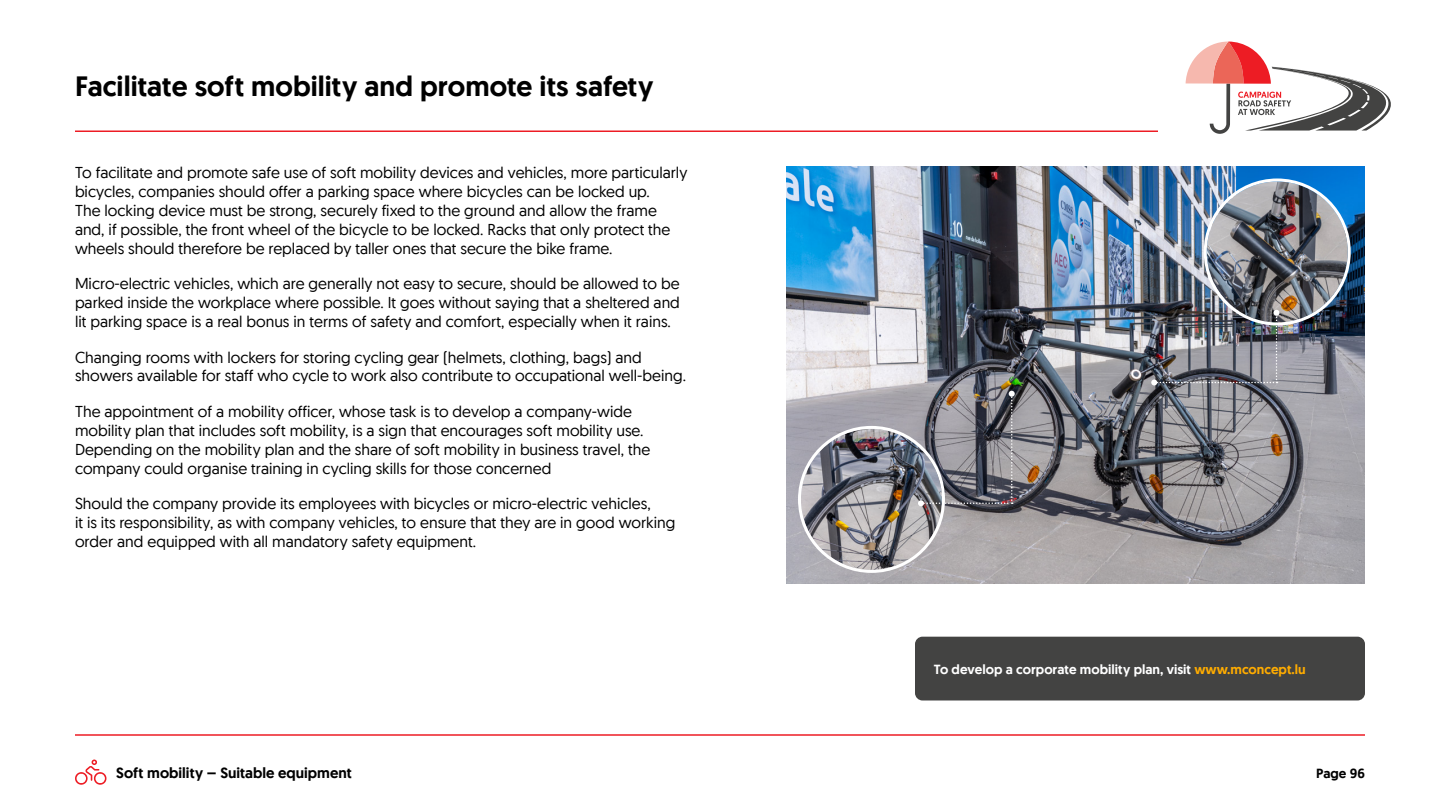
<style>
.page{position:relative;width:1440px;height:810px;background:#fff}
.page>*{position:absolute;margin:0;border:0;box-sizing:border-box;transform-origin:0 0}
.Titre_page{font:500 28.5px "Geomanist";color:#000}
.Body{font:15.75px/18.9px "Geomanist";color:#000}
.t1{font:500 15px "Geomanist";color:#000}
.Zone_rappel_avec_URL{font:500 13.5px "Geomanist";color:#fff}
.t2{font:500 13.5px "Geomanist";color:#000}
.s1{color:#ffac00}
</style>
<div class="page">
<svg style="left:75px;top:760px;width:32px;height:25px"></svg>
<div style="left:915px;top:637px;width:450px;height:63px;background:#434342;border-radius:8px"></div>
<img style="left:786px;top:167px;width:579px;height:417px">
<img style="left:801px;top:429px;width:141px;height:141px;border-radius:70px">
<img style="left:1207px;top:182px;width:141px;height:140px;border-radius:70px">
<div style="left:1204px;top:178px;width:147px;height:148px;border:3px solid #fff;border-radius:50%"></div>
<svg style="left:918px;top:391px;width:97px;height:115px;background:#79787f"></svg>
<img style="left:1151px;top:310px;width:129px;height:76px">
<hr style="left:75px;top:130px;width:1083px;height:2px;background:#ed1c24">
<hr style="left:75px;top:734px;width:1290px;height:2px;background:#ed1c24">
<svg style="left:1186px;top:42px;width:205px;height:92px"></svg>
<h3 class="Titre_page" style="left:75px;top:68px;width:580px">Facilitate soft mobility and promote its safety</h3>
<p class="Body" style="left:75px;top:163px;width:614px">To facilitate and promote safe use of soft mobility devices and vehicles, more particularly bicycles, companies should offer a parking space where bicycles can be locked up.<br>The locking device must be strong, securely fixed to the ground and allow the frame and, if possible, the front wheel of the bicycle to be locked. Racks that only protect the wheels should therefore be replaced by taller ones that secure the bike frame.</p>
<p class="Body" style="left:75px;top:274px;width:606px;text-align:justify">Micro-electric vehicles, which are generally not easy to secure, should be allowed to be parked inside the workplace where possible. It goes without saying that a sheltered and lit parking space is a real bonus in terms of safety and comfort, especially when it rains.</p>
<p class="Body" style="left:75px;top:347px;width:613px">Changing rooms with lockers for storing cycling gear (helmets, clothing, bags) and showers available for staff who cycle to work also contribute to occupational well-being.</p>
<p class="Body" style="left:75px;top:401px;width:577px">The appointment of a mobility officer, whose task is to develop a company-wide mobility plan that includes soft mobility, is a sign that encourages soft mobility use.<br>Depending on the mobility plan and the share of soft mobility in business travel, the company could organise training in cycling skills for those concerned</p>
<p class="Body" style="left:75px;top:493px;width:602px">Should the company provide its employees with bicycles or micro-electric vehicles,<br>it is its responsibility, as with company vehicles, to ensure that they are in good working order and equipped with all mandatory safety equipment.</p>
<p class="Zone_rappel_avec_URL" style="left:934px;top:660px;width:373px">To develop a corporate mobility plan, visit <span class="s1">www.mconcept.lu</span></p>
<p class="t1" style="left:116px;top:763px;width:237px">Soft mobility – Suitable equipment</p>
<p class="t2" style="left:1316px;top:764px;width:50px">Page 96</p>
</div>
